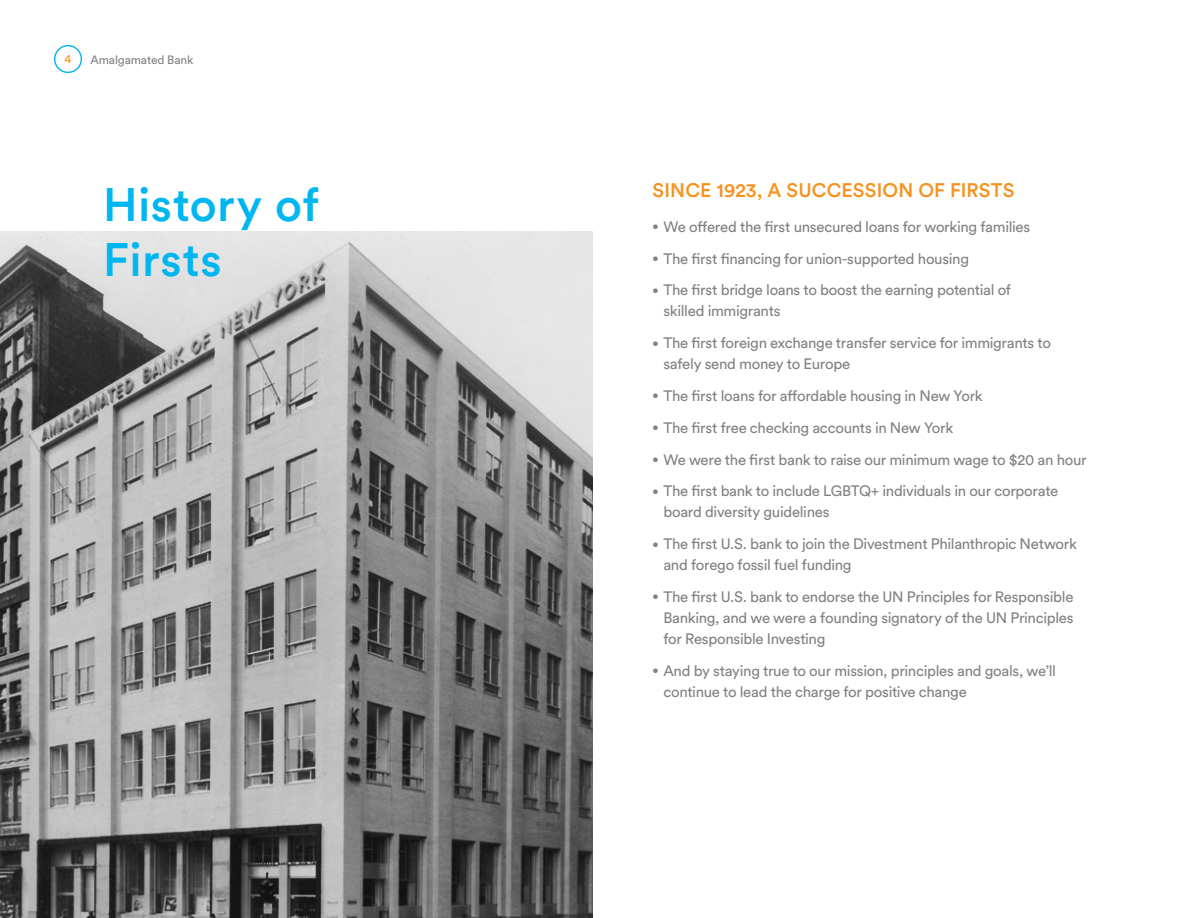
<style>
.page{position:relative;width:1188px;height:918px;background:#fff}
.page>*{position:absolute;margin:0;border:0;box-sizing:border-box;transform-origin:0 0}
.Headline_2{font:500 46.5px/55.5px "Circular Std";letter-spacing:.01em;color:#00b6f1}
.Headline_5{font:500 19.5px "Circular Std";letter-spacing:.005em;color:#f7921e}
.t1{font:15px/21px "Circular Std";letter-spacing:-.02em;color:#808285}
.t2{font:12px "Circular Std";letter-spacing:-.01em;color:#808285}
.t3{font:12px "Circular Std";color:#f7921e}
.s1{font-size:11.25px}
</style>
<div class="page">
<div style="left:54px;top:45px;width:28px;height:28px;border:1px solid #00b6f1;border-radius:50%"></div>
<img style="left:0;top:232px;width:593px;height:686px">
<p class="t3" style="left:65px;top:52px;width:8px">4</p>
<p class="t2" style="left:90px;top:52px;width:104px">Amalgamated Bank</p>
<p class="Headline_2" style="left:103px;top:176px;width:217px">History of<br>Firsts</p>
<p class="Headline_5" style="left:653px;top:178px;width:363px">SINCE 1923, A SUCCESSION OF FIRSTS</p>
<p class="t1" style="left:653px;top:216px;width:379px"><span class="s1">•</span> We offered the first unsecured loans for working families</p>
<p class="t1" style="left:653px;top:248px;width:318px"><span class="s1">•</span> The first financing for union-supported housing</p>
<p class="t1" style="left:663px;top:279px;width:349px;text-indent:-11px"><span class="s1">•</span> The first bridge loans to boost the earning potential of skilled immigrants</p>
<p class="t1" style="left:663px;top:332px;width:389px;text-indent:-11px"><span class="s1">•</span> The first foreign exchange transfer service for immigrants to safely send money to Europe</p>
<p class="t1" style="left:653px;top:385px;width:332px"><span class="s1">•</span> The first loans for affordable housing in New York</p>
<p class="t1" style="left:653px;top:417px;width:302px"><span class="s1">•</span> The first free checking accounts in New York</p>
<p class="t1" style="left:653px;top:449px;width:436px"><span class="s1">•</span> We were the first bank to raise our minimum wage to $20 an hour</p>
<p class="t1" style="left:663px;top:480px;width:397px;text-indent:-11px"><span class="s1">•</span> The first bank to include LGBTQ+ individuals in our corporate board diversity guidelines</p>
<p class="t1" style="left:663px;top:533px;width:415px;text-indent:-11px"><span class="s1">•</span> The first U.S. bank to join the Divestment Philanthropic Network and forego fossil fuel funding</p>
<p class="t1" style="left:663px;top:586px;width:412px;text-align:justify;text-indent:-11px"><span class="s1">•</span> The first U.S. bank to endorse the UN Principles for Responsible Banking, and we were a founding signatory of the UN Principles for Responsible Investing</p>
<p class="t1" style="left:663px;top:660px;width:394px;text-indent:-11px"><span class="s1">•</span> And by staying true to our mission, principles and goals, we’ll continue to lead the charge for positive change</p>
</div>
